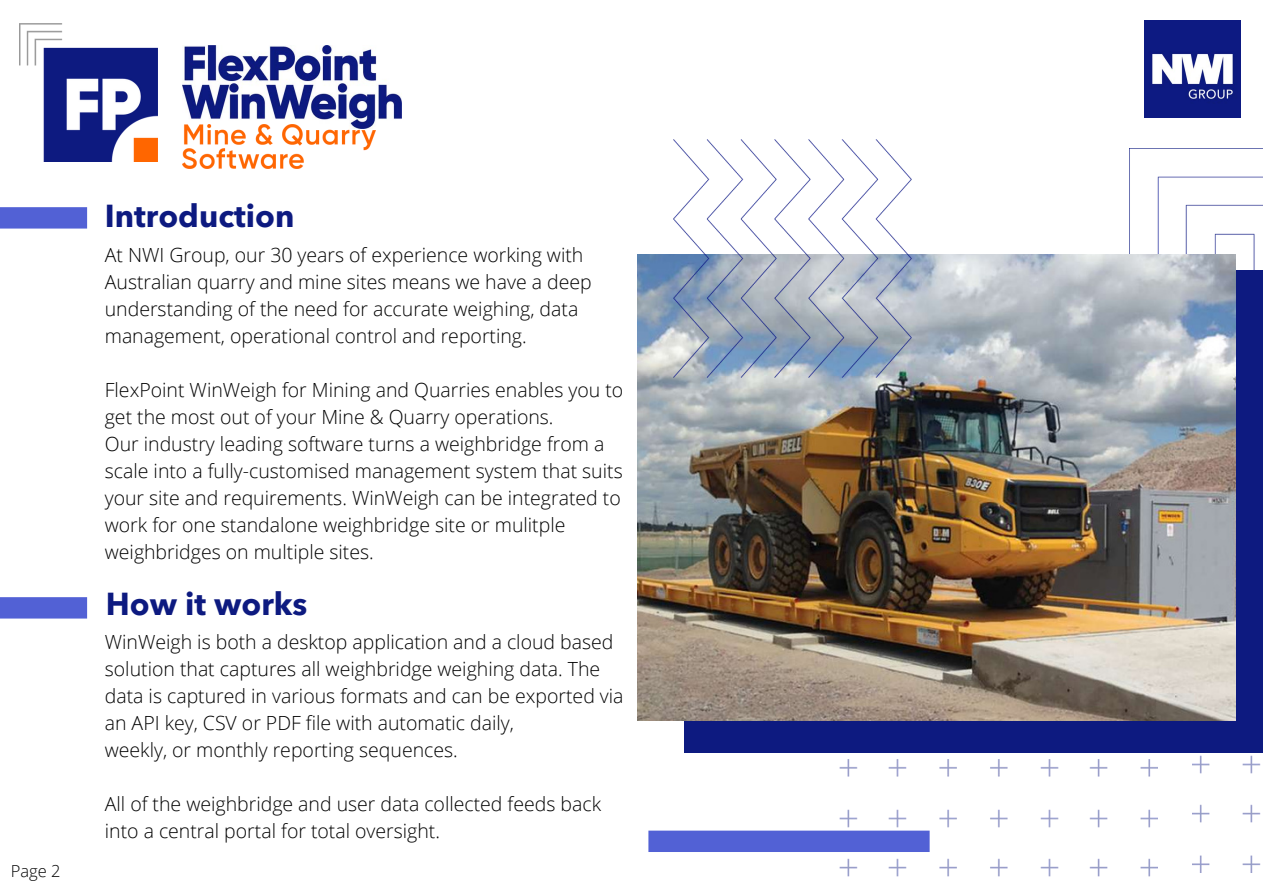
<style>
.page{position:relative;width:1263px;height:894px;background:#fff}
.page>*{position:absolute;margin:0;border:0;box-sizing:border-box;transform-origin:0 0}
.t1{font:700 31.5px "Avenir Next LT Pro";color:#0d1a80}
.t2{font:300 19.5px/27px "Open Sans";color:#000}
.t3{font:300 16.5px "Open Sans";color:#000}
</style>
<div class="page">
<img style="left:1129px;top:149px;width:134px;height:121px">
<img style="left:819px;top:752px;width:338px;height:125px">
<div style="left:648px;top:830px;width:282px;height:21px;background:#5261d5"></div>
<img style="left:1192px;top:752px;width:71px;height:120px">
<div style="left:685px;top:270px;width:578px;height:482px;background:#0d1a80"></div>
<div style="left:0;top:207px;width:87px;height:21px;background:#5261d5"></div>
<div style="left:0;top:597px;width:87px;height:21px;background:#5261d5"></div>
<img style="left:638px;top:254px;width:597px;height:466px">
<img style="left:674px;top:140px;width:237px;height:237px">
<img style="left:183px;top:46px;width:219px;height:79px">
<img style="left:183px;top:125px;width:193px;height:44px">
<img style="left:20px;top:24px;width:137px;height:138px">
<img style="left:1144px;top:20px;width:97px;height:97px">
<p class="t3" style="left:11px;top:859px;width:51px">Page 2</p>
<h1 class="t1" style="left:105px;top:203px;width:191px">Introduction</h1>
<p class="t2" style="left:105px;top:240px;width:488px">At NWI Group, our 30 years of experience working with Australian quarry and mine sites means we have a deep understanding of the need for accurate weighing, data management, operational control and reporting.</p>
<p class="t2" style="left:105px;top:375px;width:520px">FlexPoint WinWeigh for Mining and Quarries enables you to get the most out of your Mine &amp; Quarry operations.<br>Our industry leading software turns a weighbridge from a scale into a fully-customised management system that suits your site and requirements. WinWeigh can be integrated to work for one standalone weighbridge site or mulitple weighbridges on multiple sites.</p>
<h1 class="t1" style="left:106px;top:591px;width:203px">How it works</h1>
<p class="t2" style="left:105px;top:627px;width:520px">WinWeigh is both a desktop application and a cloud based solution that captures all weighbridge weighing data. The data is captured in various formats and can be exported via an API key, CSV or PDF file with automatic daily,<br>weekly, or monthly reporting sequences.</p>
<p class="t2" style="left:105px;top:789px;width:498px">All of the weighbridge and user data collected feeds back into a central portal for total oversight.</p>
</div>
